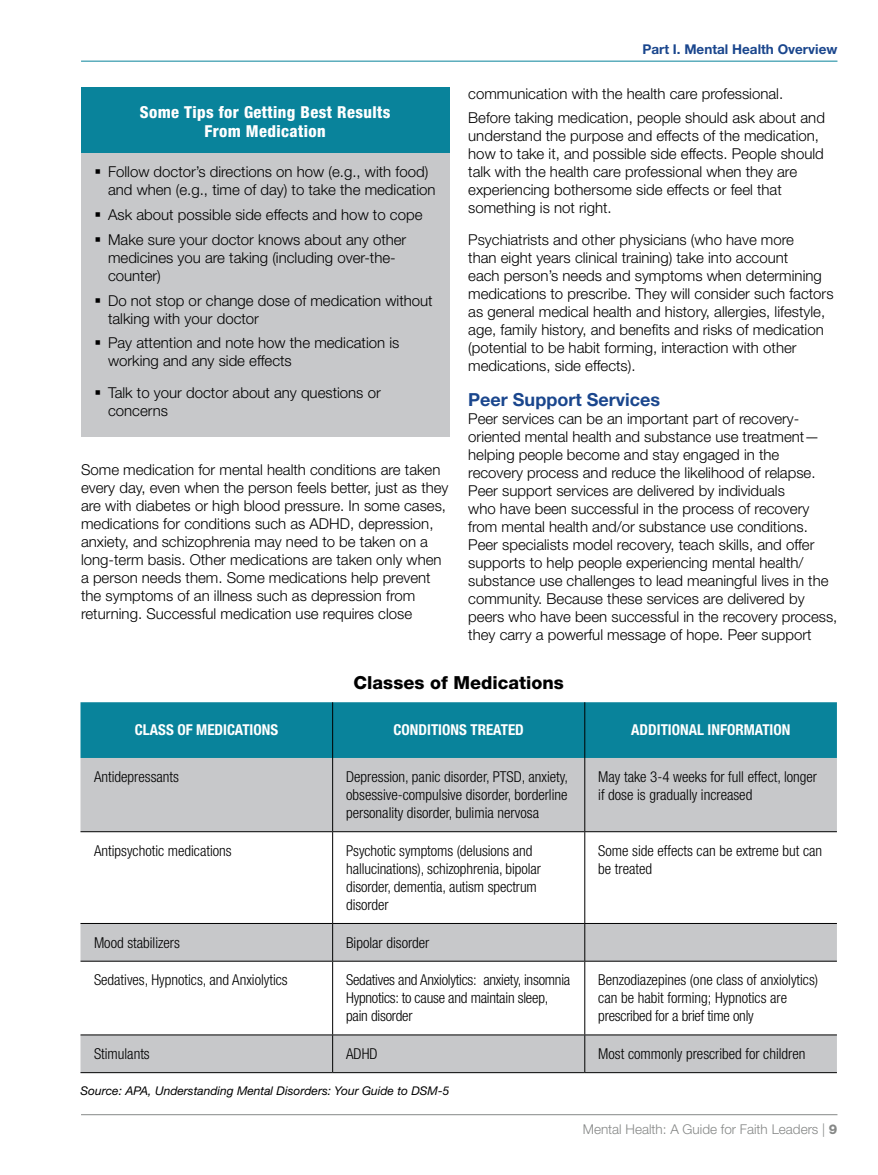
<style>
.page{position:relative;width:878px;height:1175px;background:#fff}
.page>*{position:absolute;margin:0;border:0;box-sizing:border-box;transform-origin:0 0}
.t1{font:800 18px "Helvetica Neue LT Std";color:#000}
.t2{font:700 18px "Helvetica Neue LT Std";color:#1a468d}
.t3{font:800 condensed 16.5px/19.8px "Helvetica Neue LT Std";letter-spacing:.025em;color:#fff;text-align:center}
.t4{font:300 15px/18px "Helvetica Neue LT Std";color:#000}
.t5{font:300 condensed 15px/18px "Helvetica Neue LT Std";color:#000}
.t6{font:700 condensed 15px "Helvetica Neue LT Std";color:#fff}
.t7{font:300 13.5px "Helvetica Neue LT Std";color:#868887}
.t8{font:700 13.5px "Helvetica Neue LT Std";color:#1a468d}
.t9{font:italic 12px "Helvetica Neue LT Std";color:#000}
.s1{font-weight:800}
</style>
<div class="page">
<hr style="left:81px;top:1114px;width:756px;height:1px;background:#868887">
<hr style="left:81px;top:61px;width:756px;height:1px;background:#09839b">
<div style="left:80px;top:702px;width:756px;height:56px;background:#09839b"></div>
<svg style="left:80px;top:758px;width:756px;height:314px"></svg>
<hr style="left:80px;top:831px;width:252px;height:1px;background:#000">
<hr style="left:332px;top:831px;width:252px;height:1px;background:#000">
<hr style="left:584px;top:831px;width:252px;height:1px;background:#000">
<hr style="left:80px;top:923px;width:252px;height:1px;background:#000">
<hr style="left:332px;top:923px;width:252px;height:1px;background:#000">
<hr style="left:584px;top:923px;width:252px;height:1px;background:#000">
<hr style="left:80px;top:960px;width:252px;height:1px;background:#000">
<hr style="left:332px;top:960px;width:252px;height:1px;background:#000">
<hr style="left:584px;top:960px;width:252px;height:1px;background:#000">
<hr style="left:80px;top:1034px;width:252px;height:1px;background:#000">
<hr style="left:332px;top:1034px;width:252px;height:1px;background:#000">
<hr style="left:584px;top:1034px;width:252px;height:1px;background:#000">
<hr style="left:80px;top:1072px;width:252px;height:1px;background:#000">
<hr style="left:332px;top:1072px;width:252px;height:1px;background:#000">
<hr style="left:584px;top:1072px;width:252px;height:1px;background:#000">
<hr style="left:332px;top:702px;width:1px;height:56px;background:#000">
<hr style="left:584px;top:702px;width:1px;height:56px;background:#000">
<hr style="left:332px;top:758px;width:1px;height:73px;background:#000">
<hr style="left:584px;top:758px;width:1px;height:73px;background:#000">
<hr style="left:332px;top:832px;width:1px;height:91px;background:#000">
<hr style="left:584px;top:832px;width:1px;height:91px;background:#000">
<hr style="left:332px;top:923px;width:1px;height:37px;background:#000">
<hr style="left:584px;top:923px;width:1px;height:37px;background:#000">
<hr style="left:332px;top:961px;width:1px;height:73px;background:#000">
<hr style="left:584px;top:961px;width:1px;height:73px;background:#000">
<hr style="left:332px;top:1035px;width:1px;height:37px;background:#000">
<hr style="left:584px;top:1035px;width:1px;height:37px;background:#000">
<div style="left:81px;top:88px;width:368px;height:65px;background:#09839b"></div>
<div style="left:81px;top:153px;width:368px;height:283px;background:#c7c8ca"></div>
<p class="t8" style="left:642px;top:41px;width:196px">Part I. Mental Health Overview</p>
<p class="t4" style="left:468px;top:80px;width:358px;line-height:24.8px">communication with the health care professional.<br>Before taking medication, people should ask about and</p>
<p class="t4" style="left:468px;top:127px;width:357px">understand the purpose and effects of the medication, how to take it, and possible side effects. People should talk with the health care professional when they are experiencing bothersome side effects or feel that something is not right.</p>
<p class="t4" style="left:468px;top:230px;width:367px">Psychiatrists and other physicians (who have more<br>than eight years clinical training) take into account<br>each person’s needs and symptoms when determining medications to prescribe. They will consider such factors as general medical health and history, allergies, lifestyle, age, family history, and benefits and risks of medication (potential to be habit forming, interaction with other medications, side effects).</p>
<p class="t2" style="left:468px;top:389px;width:193px">Peer Support Services</p>
<p class="t4" style="left:468px;top:409px;width:371px">Peer services can be an important part of recovery&shy;oriented mental health and substance use treatment— helping people become and stay engaged in the recovery process and reduce the likelihood of relapse.<br>Peer support services are delivered by individuals<br>who have been successful in the process of recovery from mental health and/or substance use conditions.<br>Peer specialists model recovery, teach skills, and offer supports to help people experiencing mental health/ substance use challenges to lead meaningful lives in the community. Because these services are delivered by peers who have been successful in the recovery process, they carry a powerful message of hope. Peer support</p>
<p class="t1" style="left:353px;top:672px;width:212px">Classes of Medications</p>
<p class="t3" style="left:140px;top:101px;width:252px">Some Tips for Getting Best Results<br>From Medication</p>
<p class="t4" style="left:108px;top:163px;width:329px">Follow doctor’s directions on how (e.g., with food) and when (e.g., time of day) to take the medication</p>
<p class="t4" style="left:108px;top:202px;width:316px;line-height:24.8px">Ask about possible side effects and how to cope<br>Make sure your doctor knows about any other</p>
<p class="t4" style="left:108px;top:248px;width:289px">medicines you are taking (including over-the&shy;counter)</p>
<p class="t4" style="left:108px;top:291px;width:326px">Do not stop or change dose of medication without talking with your doctor</p>
<p class="t4" style="left:108px;top:334px;width:293px">Pay attention and note how the medication is working and any side effects</p>
<p class="t4" style="left:108px;top:383px;width:274px">Talk to your doctor about any questions or concerns</p>
<p class="t4" style="left:81px;top:460px;width:369px">Some medication for mental health conditions are taken every day, even when the person feels better, just as they are with diabetes or high blood pressure. In some cases, medications for conditions such as ADHD, depression, anxiety, and schizophrenia may need to be taken on a long-term basis. Other medications are taken only when a person needs them. Some medications help prevent the symptoms of an illness such as depression from returning. Successful medication use requires close</p>
<p class="t6" style="left:135px;top:721px;width:145px">CLASS OF MEDICATIONS</p>
<p class="t6" style="left:393px;top:721px;width:132px">CONDITIONS TREATED</p>
<p class="t6" style="left:631px;top:721px;width:161px">ADDITIONAL INFORMATION</p>
<p class="t5" style="left:94px;top:767px;width:86px">Antidepressants</p>
<p class="t5" style="left:346px;top:767px;width:223px;text-align:justify">Depression, panic disorder, PTSD, anxiety, obsessive-compulsive disorder, borderline personality disorder, bulimia nervosa</p>
<p class="t5" style="left:598px;top:767px;width:220px">May take 3-4 weeks for full effect, longer if dose is gradually increased</p>
<p class="t5" style="left:94px;top:841px;width:139px">Antipsychotic medications</p>
<p class="t5" style="left:346px;top:841px;width:196px">Psychotic symptoms (delusions and hallucinations), schizophrenia, bipolar disorder, dementia, autism spectrum disorder</p>
<p class="t5" style="left:598px;top:841px;width:225px">Some side effects can be extreme but can be treated</p>
<p class="t5" style="left:94px;top:933px;width:87px">Mood stabilizers</p>
<p class="t5" style="left:346px;top:933px;width:85px">Bipolar disorder</p>
<p class="t5" style="left:94px;top:971px;width:195px">Sedatives, Hypnotics, and Anxiolytics</p>
<p class="t5" style="left:346px;top:971px;width:226px">Sedatives and Anxiolytics: anxiety, insomnia<br>Hypnotics: to cause and maintain sleep, pain disorder</p>
<p class="t5" style="left:598px;top:971px;width:221px">Benzodiazepines (one class of anxiolytics) can be habit forming; Hypnotics are prescribed for a brief time only</p>
<p class="t5" style="left:94px;top:1044px;width:57px">Stimulants</p>
<p class="t5" style="left:346px;top:1044px;width:33px">ADHD</p>
<p class="t5" style="left:598px;top:1044px;width:209px">Most commonly prescribed for children</p>
<p class="t9" style="left:80px;top:1083px;width:370px">Source: APA, Understanding Mental Disorders: Your Guide to DSM-5</p>
<p class="t7" style="left:582px;top:1120px;width:256px">Mental Health: A Guide for Faith Leaders | <span class="s1">9</span></p>
</div>
